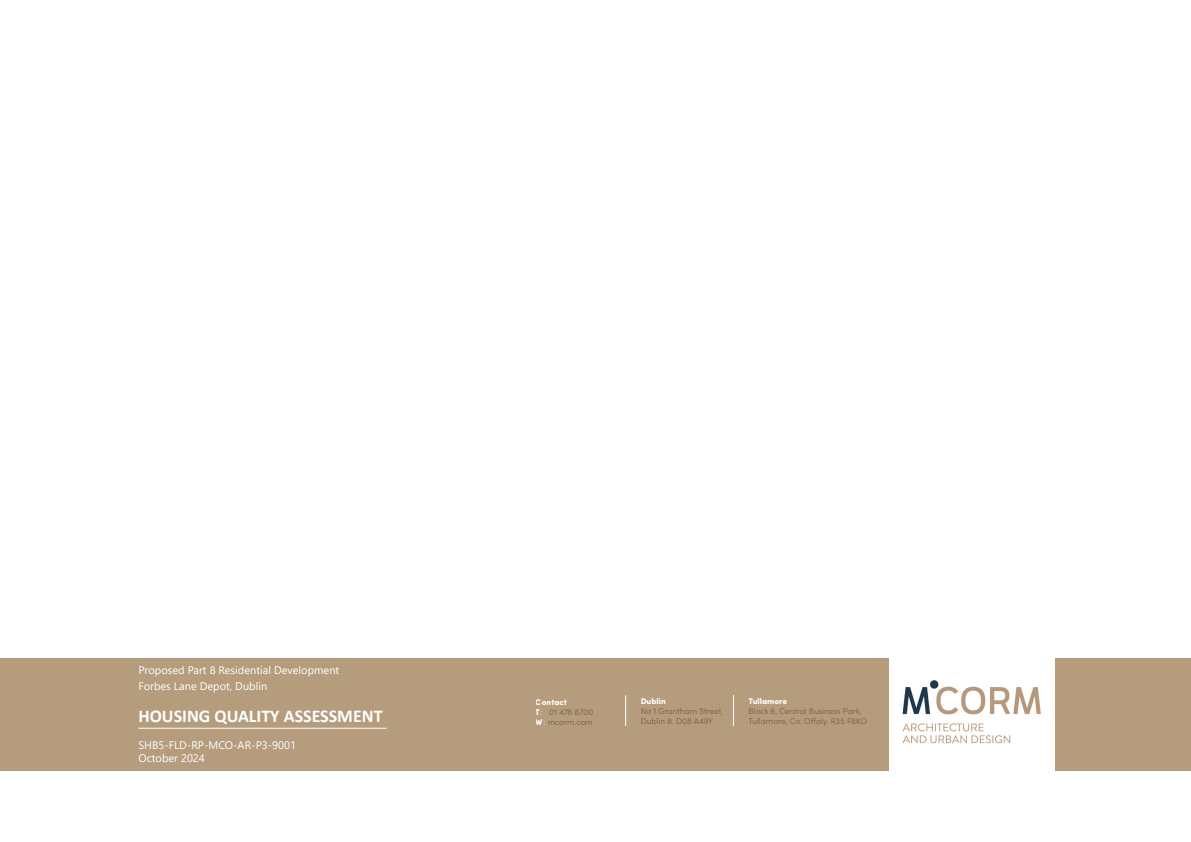
<style>
.page{position:relative;width:1191px;height:842px;background:#fff}
.page>*{position:absolute;margin:0;border:0;box-sizing:border-box;transform-origin:0 0}
.t1{font:700 18px "Calibri";color:#fff}
.t2{font:11px/16px "Segoe UI";color:#fff}
.t3{font:300 8.3px/10px "Sofia Pro";color:rgb(35 55 70/.6)}
.t4{font:900 8.3px "Sofia Pro";color:#fff}
.s1{font-weight:900;color:#fff}
.s2{color:#fff}
</style>
<div class="page">
<div style="left:0;top:658px;width:888px;height:112px;background:#b49c7c"></div>
<img style="left:902px;top:680px;width:139px;height:64px">
<hr style="left:138px;top:728px;width:249px;height:1px;background:#fff">
<hr style="left:625px;top:695px;width:1px;height:31px;background:#fff">
<hr style="left:733px;top:695px;width:1px;height:31px;background:#fff">
<div style="left:1055px;top:658px;width:136px;height:112px;background:#b49c7c"></div>
<h2 class="t2" style="left:138px;top:661px;width:202px">Proposed Part 8 Residential Development<br>Forbes Lane Depot, Dublin</h2>
<h1 class="t1" style="left:138px;top:703px;width:246px">HOUSING QUALITY ASSESSMENT</h1>
<h2 class="t2" style="left:138px;top:737px;width:159px;line-height:13.2px">SHB5-FLD-RP-MCO-AR-P3-9001<br>October 2024</h2>
<p class="t3" style="left:536px;top:697px;width:59px"><span class="s1">Contact<br>T</span><span class="s2">:</span> 01 478 8700<br><span class="s1">W</span><span class="s2">:</span> mcorm.com</p>
<p class="t4" style="left:641px;top:694px;width:27px">Dublin</p>
<p class="t3" style="left:641px;top:705px;width:84px">No 1 Grantham Street,<br>Dublin 8. D08 A49Y</p>
<p class="t4" style="left:748px;top:694px;width:40px">Tullamore</p>
<p class="t3" style="left:748px;top:705px;width:120px">Block 6, Central Business Park,<br>Tullamore, Co. O aly. R35 F8KO</p>
</div>
